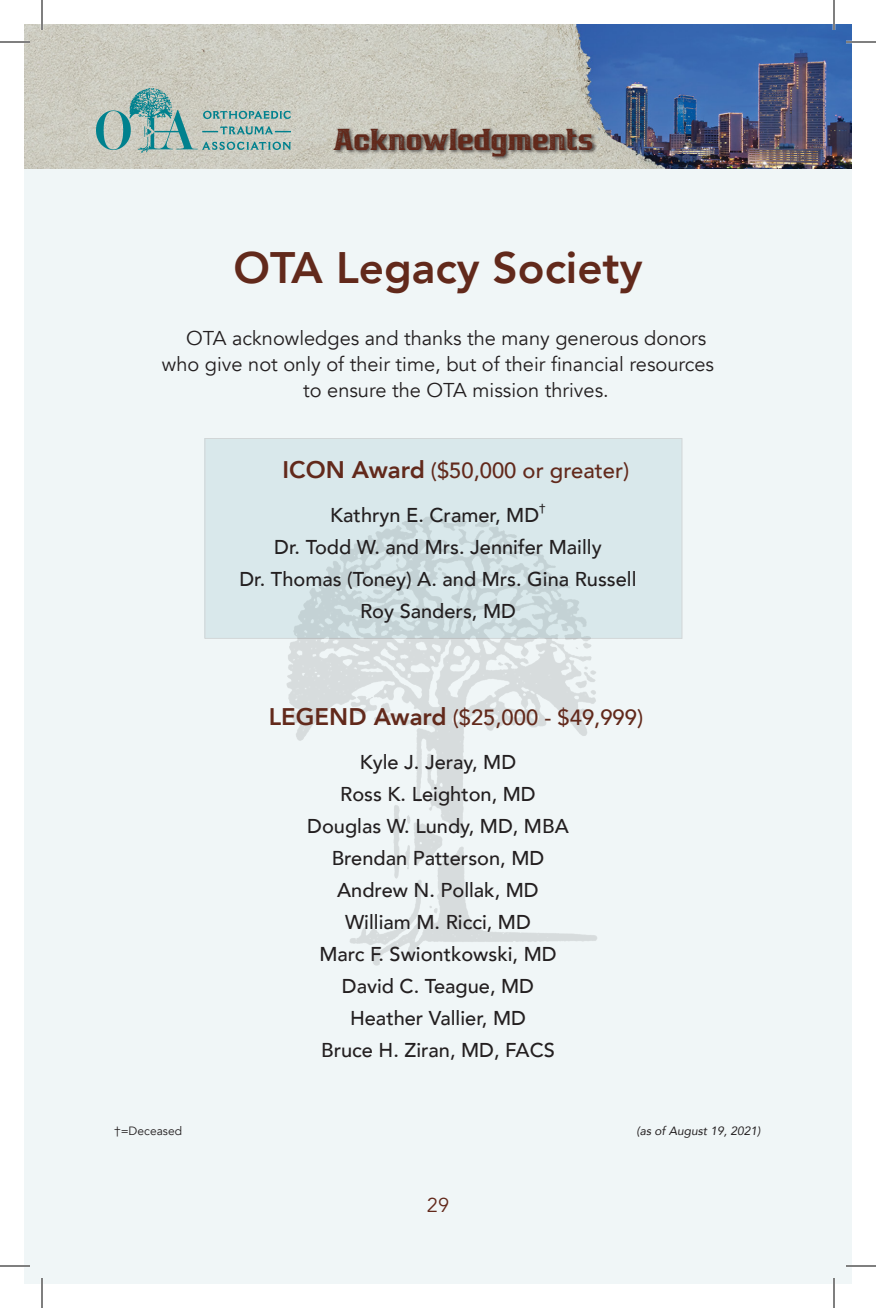
<style>
.page{position:relative;width:876px;height:1308px;background:#fff}
.page>*{position:absolute;margin:0;border:0;box-sizing:border-box;transform-origin:0 0}
.t1{font:800 44px "Avenir";color:#62291b}
.t2{font:32px "Bronzier Rusty";letter-spacing:.01em;color:#62291b;scale:1.1 1}
.t3{font:500 22px "Avenir";color:#62291b}
.t4{font:500 20px "Avenir";color:#231f20}
.t5{font:20px "Avenir";color:#231f20}
.t6{font:20px "Avenir";color:#62291b}
.t7{font:italic 12px "Avenir";color:#231f20}
.t8{font:12px "Avenir";color:#231f20}
.t9{font:500 11.6px "Avenir";color:#231f20}
.s1{font-weight:800;font-size:24px}
</style>
<div class="page">
<div style="left:24px;top:156px;width:828px;height:1128px;background:#f0f6f7"></div>
<img style="left:286px;top:639px;width:311px;height:327px">
<svg style="left:206px;top:440px;width:474px;height:197px;background:#d5e4e7"></svg>
<img style="left:25px;top:25px;width:827px;height:144px">
<img style="left:97px;top:88px;width:193px;height:65px">
<div style="left:332px;top:127px;width:265px;height:34px;background:#231f20;opacity:.75"></div>
<hr style="left:0;top:41px;width:30px;height:2px;background:#fff">
<hr style="left:846px;top:41px;width:30px;height:2px;background:#fff">
<hr style="left:0;top:1265px;width:30px;height:2px;background:#fff">
<hr style="left:846px;top:1265px;width:30px;height:2px;background:#fff">
<hr style="left:41px;top:0;width:2px;height:30px;background:#fff">
<hr style="left:41px;top:1278px;width:2px;height:30px;background:#fff">
<hr style="left:833px;top:0;width:2px;height:30px;background:#fff">
<hr style="left:833px;top:1278px;width:2px;height:30px;background:#fff">
<hr style="left:0;top:42px;width:30px;height:1px;background:#000">
<hr style="left:846px;top:42px;width:30px;height:1px;background:#000">
<hr style="left:0;top:1266px;width:30px;height:1px;background:#000">
<hr style="left:846px;top:1266px;width:30px;height:1px;background:#000">
<hr style="left:42px;top:0;width:1px;height:30px;background:#000">
<hr style="left:42px;top:1278px;width:1px;height:30px;background:#000">
<hr style="left:834px;top:0;width:1px;height:30px;background:#000">
<hr style="left:834px;top:1278px;width:1px;height:30px;background:#000">
<p class="t2" style="left:334px;top:122px;width:238px">Acknowledgments</p>
<p class="t1" style="left:233px;top:234px;width:411px">OTA Legacy Society</p>
<p class="t5" style="left:186px;top:327px;width:522px">OTA acknowledges and thanks the many generous donors</p>
<p class="t5" style="left:162px;top:353px;width:554px">who give not only of their time, but of their financial resources</p>
<p class="t5" style="left:303px;top:379px;width:304px">to ensure the OTA mission thrives.</p>
<p class="t3" style="left:283px;top:452px;width:348px"><span class="s1">ICON Award</span> ($50,000 or greater)</p>
<p class="t4" style="left:330px;top:498px;width:210px">Kathryn E. Cramer, MD</p>
<p class="t9" style="left:539px;top:498px;width:8px">†</p>
<p class="t4" style="left:274px;top:530px;width:329px">Dr. Todd W. and Mrs. Jennifer Mailly</p>
<p class="t4" style="left:239px;top:562px;width:399px">Dr. Thomas (Toney) A. and Mrs. Gina Russell</p>
<p class="t4" style="left:360px;top:594px;width:157px">Roy Sanders, MD</p>
<p class="t8" style="left:114px;top:1124px;width:70px">†=Deceased</p>
<p class="t3" style="left:269px;top:698px;width:376px"><span class="s1">LEGEND Award</span> ($25,000 - $49,999)</p>
<p class="t4" style="left:360px;top:745px;width:158px">Kyle J. Jeray, MD</p>
<p class="t4" style="left:340px;top:777px;width:197px">Ross K. Leighton, MD</p>
<p class="t4" style="left:307px;top:809px;width:263px">Douglas W. Lundy, MD, MBA</p>
<p class="t4" style="left:332px;top:841px;width:214px">Brendan Patterson, MD</p>
<p class="t4" style="left:337px;top:873px;width:203px">Andrew N. Pollak, MD</p>
<p class="t4" style="left:345px;top:905px;width:187px">William M. Ricci, MD</p>
<p class="t4" style="left:319px;top:937px;width:239px">Marc F. Swiontkowski, MD</p>
<p class="t4" style="left:342px;top:969px;width:194px">David C. Teague, MD</p>
<p class="t4" style="left:350px;top:1001px;width:177px">Heather Vallier, MD</p>
<p class="t4" style="left:321px;top:1033px;width:235px">Bruce H. Ziran, MD, FACS</p>
<p class="t6" style="left:427px;top:1193px;width:24px">29</p>
<p class="t7" style="left:636px;top:1124px;width:126px">(as of August 19, 2021)</p>
</div>
